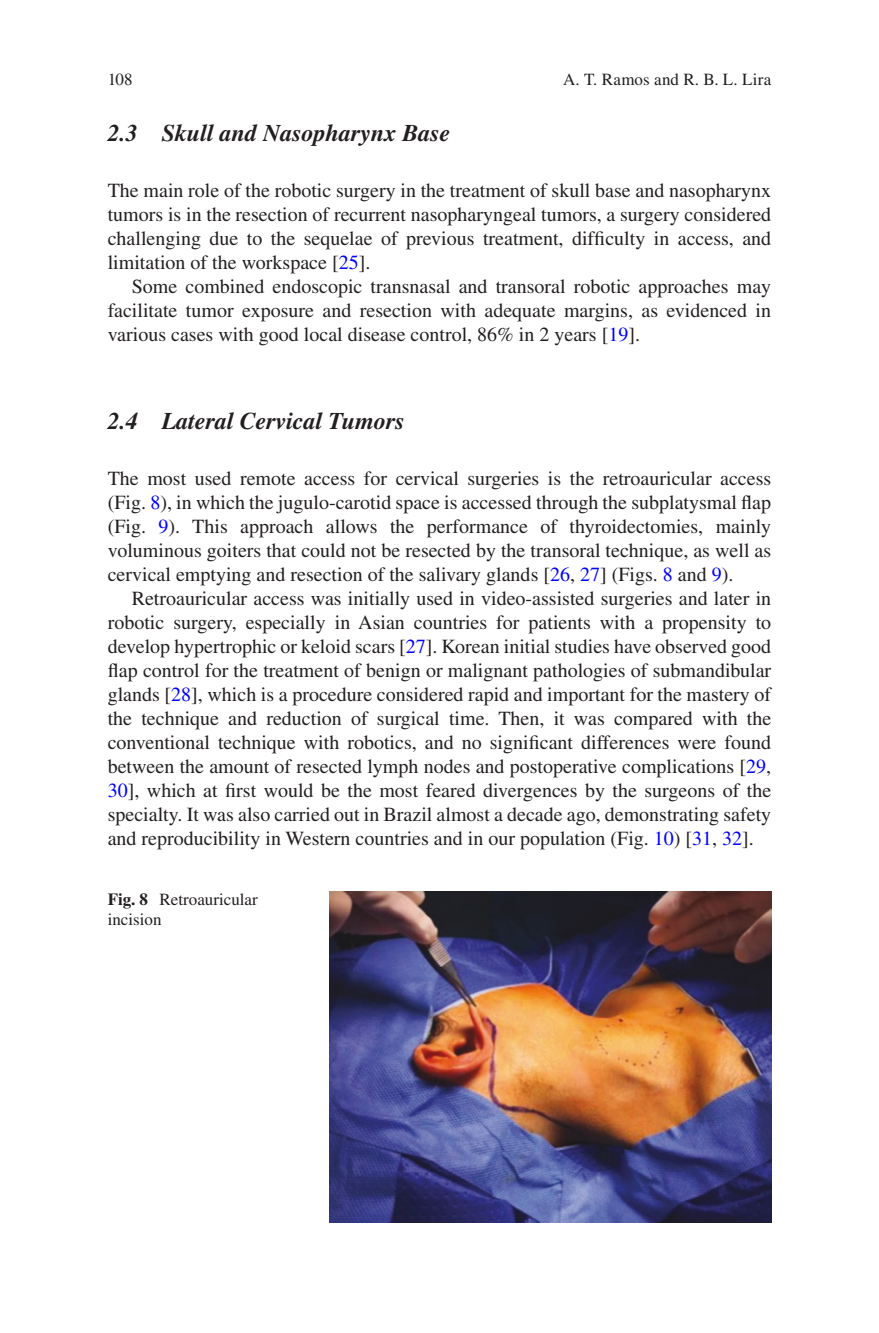
<style>
.page{position:relative;width:879px;height:1333px;background:#fff}
.page>*{position:absolute;margin:0;border:0;box-sizing:border-box;transform-origin:0 0}
._2_hd{font:italic 700 24px "Times LT Std";color:#231f20}
.Text{font:20px/24px "Times LT Std";color:#231f20;text-align:justify}
.Text_flush{font:20px/24px "Times LT Std";color:#231f20;text-align:justify}
.t1{font:17px/20px "Times LT Std";color:#231f20}
.s1{color:#00f}
.s2{font-weight:700}
</style>
<div class="page">
<img style="left:329px;top:891px;width:442px;height:330px">
<p class="t1" style="left:563px;top:69px;width:210px">A. T. Ramos and R. B. L. Lira</p>
<p class="t1" style="left:108px;top:69px;width:27px">108</p>
<h3 class="_2_hd" style="left:108px;top:119px;width:344px">2.3 Skull and Nasopharynx Base</h3>
<p class="Text_flush" style="left:108px;top:178px;width:665px">The main role of the robotic surgery in the treatment of skull base and nasopharynx tumors is in the resection of recurrent nasopharyngeal tumors, a surgery considered challenging due to the sequelae of previous treatment, difficulty in access, and limitation of the workspace [<span class="s1">25</span>].</p>
<p class="Text" style="left:108px;top:274px;width:665px;text-indent:24px">Some combined endoscopic transnasal and transoral robotic approaches may facilitate tumor exposure and resection with adequate margins, as evidenced in various cases with good local disease control, 86% in 2 years [<span class="s1">19</span>].</p>
<h3 class="_2_hd" style="left:108px;top:407px;width:299px">2.4 Lateral Cervical Tumors</h3>
<p class="Text_flush" style="left:108px;top:466px;width:665px">The most used remote access for cervical surgeries is the retroauricular access (Fig. <span class="s1">8</span>), in which the jugulo-carotid space is accessed through the subplatysmal flap (Fig. <span class="s1">9</span>). This approach allows the performance of thyroidectomies, mainly voluminous goiters that could not be resected by the transoral technique, as well as cervical emptying and resection of the salivary glands [<span class="s1">26</span>, <span class="s1">27</span>] (Figs. <span class="s1">8</span> and <span class="s1">9</span>).</p>
<p class="Text" style="left:108px;top:586px;width:665px;text-indent:24px">Retroauricular access was initially used in video-assisted surgeries and later in robotic surgery, especially in Asian countries for patients with a propensity to develop hypertrophic or keloid scars [<span class="s1">27</span>]. Korean initial studies have observed good flap control for the treatment of benign or malignant pathologies of submandibular glands [<span class="s1">28</span>], which is a procedure considered rapid and important for the mastery of the technique and reduction of surgical time. Then, it was compared with the conventional technique with robotics, and no significant differences were found between the amount of resected lymph nodes and postoperative complications [<span class="s1">29</span>, <span class="s1">30</span>], which at first would be the most feared divergences by the surgeons of the specialty. It was also carried out in Brazil almost a decade ago, demonstrating safety and reproducibility in Western countries and in our population (Fig. <span class="s1">10</span>) [<span class="s1">31</span>, <span class="s1">32</span>].</p>
<p class="t1" style="left:108px;top:889px;width:152px"><span class="s2">Fig. 8</span> Retroauricular incision</p>
</div>
